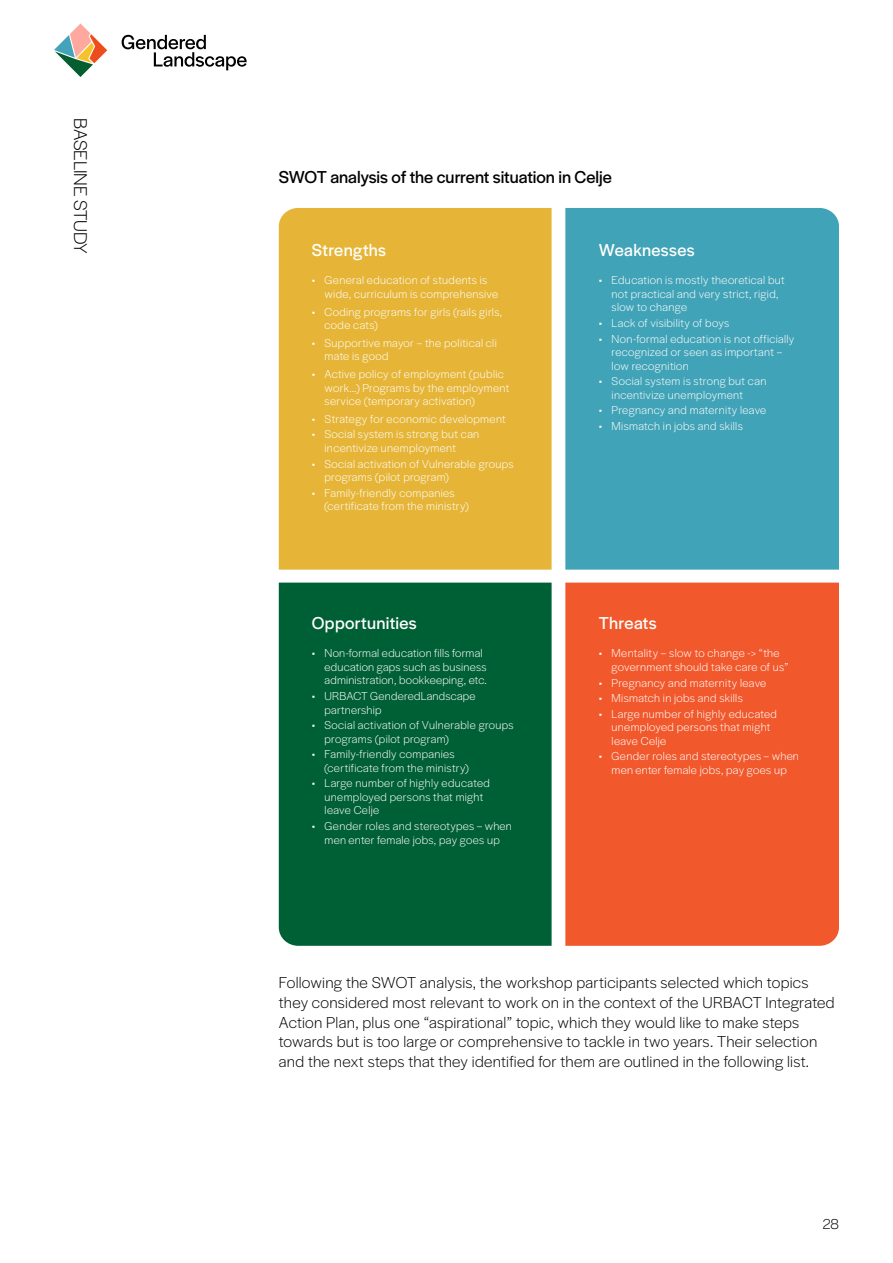
<style>
.page{position:relative;width:893px;height:1263px;background:#fff}
.page>*{position:absolute;margin:0;border:0;box-sizing:border-box;transform-origin:0 0}
.t1{font:300 19.2px "Halyard Display";letter-spacing:-.005em;color:#000}
.t2{font:18px "Halyard Display";letter-spacing:-.005em;color:#000}
.t3{font:18px "Halyard Display";letter-spacing:.02em;color:#fff}
.t4{font:300 16.5px/19.8px "Halyard Display";letter-spacing:.015em;color:#000}
.t5{font:300 15px "Halyard Display";color:#000}
.t6{font:300 12px/13.5px "Halyard Display";letter-spacing:.025em;color:#fff}
</style>
<div class="page">
<svg style="left:54px;top:23px;width:53px;height:54px"></svg>
<svg style="left:122px;top:35px;width:125px;height:35px"></svg>
<div style="left:279px;top:208px;width:273px;height:362px;background:#e6b537"></div>
<div style="left:565px;top:208px;width:274px;height:362px;background:#41a3b7"></div>
<div style="left:565px;top:583px;width:274px;height:363px;background:#f1592d"></div>
<div style="left:279px;top:583px;width:273px;height:363px;background:#006035"></div>
<h1 class="t1" style="left:94px;top:118px;width:138px;rotate:90deg">BASELINE STUDY</h1>
<h2 class="t2" style="left:279px;top:165px;width:335px">SWOT analysis of the current situation in Celje</h2>
<h2 class="t3" style="left:312px;top:237px;width:76px">Strengths</h2>
<p class="t6" style="left:325px;top:273px;width:175px;text-indent:-13px">• General education of students is wide, curriculum is comprehensive</p>
<p class="t6" style="left:325px;top:304px;width:179px;text-indent:-13px">• Coding programs for girls (rails girls, code cats)</p>
<p class="t6" style="left:325px;top:335px;width:174px;text-indent:-13px">• Supportive mayor – the political cli mate is good</p>
<p class="t6" style="left:325px;top:367px;width:186px;text-indent:-13px">• Active policy of employment (public work…) Programs by the employment service (temporary activation)</p>
<p class="t6" style="left:312px;top:411px;width:196px">• Strategy for economic development</p>
<p class="t6" style="left:325px;top:427px;width:156px;text-indent:-13px">• Social system is strong but can incentivize unemployment</p>
<p class="t6" style="left:325px;top:456px;width:190px;text-indent:-13px">• Social activation of Vulnerable groups programs (pilot program)</p>
<p class="t6" style="left:325px;top:485px;width:146px;text-indent:-13px">• Family-friendly companies (certificate from the ministry)</p>
<h2 class="t3" style="left:312px;top:610px;width:107px">Opportunities</h2>
<p class="t6" style="left:325px;top:646px;width:163px;text-indent:-13px">• Non-formal education fills formal education gaps such as business administration, bookkeeping, etc.</p>
<p class="t6" style="left:325px;top:689px;width:153px;text-indent:-13px">• URBACT GenderedLandscape partnership</p>
<p class="t6" style="left:325px;top:718px;width:190px;text-indent:-13px">• Social activation of Vulnerable groups programs (pilot program)</p>
<p class="t6" style="left:325px;top:747px;width:146px;text-indent:-13px">• Family-friendly companies (certificate from the ministry)</p>
<p class="t6" style="left:325px;top:776px;width:167px;text-indent:-13px">• Large number of highly educated unemployed persons that might leave Celje</p>
<p class="t6" style="left:312px;top:819px;width:202px;text-align:center">• Gender roles and stereotypes – when men enter female jobs, pay goes up</p>
<h2 class="t3" style="left:599px;top:237px;width:97px">Weaknesses</h2>
<p class="t6" style="left:612px;top:273px;width:175px;text-indent:-13px">• Education is mostly theoretical but not practical and very strict, rigid, slow to change</p>
<p class="t6" style="left:599px;top:315px;width:132px">• Lack of visibility of boys</p>
<p class="t6" style="left:612px;top:331px;width:184px;text-indent:-13px">• Non-formal education is not officially recognized or seen as important – low recognition</p>
<p class="t6" style="left:612px;top:374px;width:156px;text-indent:-13px">• Social system is strong but can incentivize unemployment</p>
<p class="t6" style="left:599px;top:403px;width:169px">• Pregnancy and maternity leave</p>
<p class="t6" style="left:599px;top:418px;width:145px">• Mismatch in jobs and skills</p>
<h2 class="t3" style="left:599px;top:610px;width:59px">Threats</h2>
<p class="t6" style="left:612px;top:646px;width:178px;text-indent:-13px">• Mentality – slow to change -&gt; “the government should take care of us”</p>
<p class="t6" style="left:599px;top:675px;width:169px">• Pregnancy and maternity leave</p>
<p class="t6" style="left:599px;top:691px;width:145px">• Mismatch in jobs and skills</p>
<p class="t6" style="left:612px;top:706px;width:167px;text-indent:-13px">• Large number of highly educated unemployed persons that might leave Celje</p>
<p class="t6" style="left:599px;top:749px;width:202px;text-align:center">• Gender roles and stereotypes – when men enter female jobs, pay goes up</p>
<p class="t4" style="left:279px;top:971px;width:557px">Following the SWOT analysis, the workshop participants selected which topics they considered most relevant to work on in the context of the URBACT Integrated Action Plan, plus one “aspirational” topic, which they would like to make steps towards but is too large or comprehensive to tackle in two years. Their selection and the next steps that they identified for them are outlined in the following list.</p>
<p class="t5" style="left:823px;top:1213px;width:18px">28</p>
</div>
